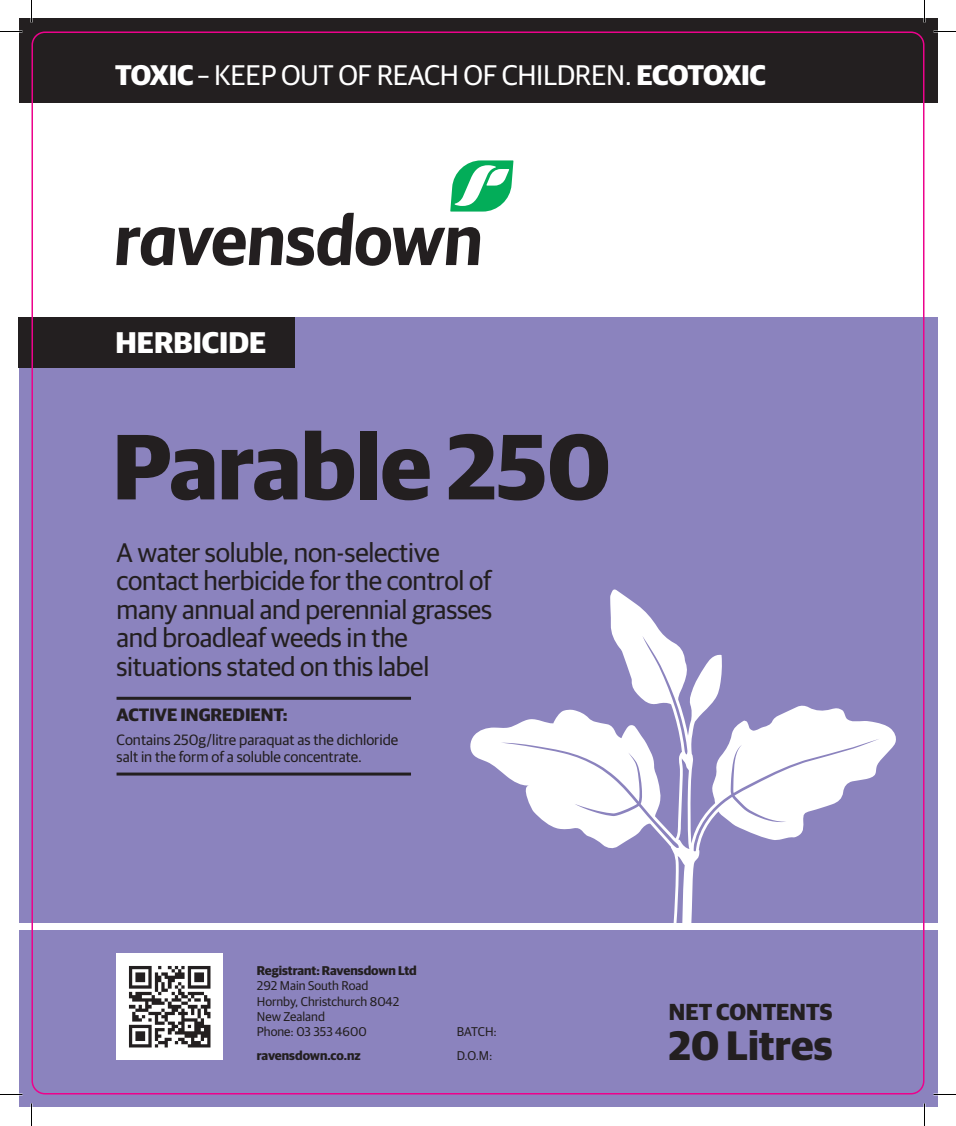
<style>
.page{position:relative;width:956px;height:1126px;background:#fff}
.page>*{position:absolute;margin:0;border:0;box-sizing:border-box;transform-origin:0 0}
.t1{font:700 93px "Guardian Sans";color:#231f20}
.t2{font:700 41.25px "Guardian Sans";color:#231f20}
.t3{font:700 30px "Guardian Sans";color:#fff}
.t4{font:28.5px "Guardian Sans";letter-spacing:-.015em;color:#fff}
.t5{font:27px/28.5px "Guardian Sans";letter-spacing:-.01em;color:#231f20}
.t6{font:700 23.25px "Guardian Sans";color:#231f20}
.t7{font:700 18px "Guardian Sans";color:#231f20}
.t8{font:15px/17.2px "Guardian Sans";color:#231f20}
.t9{font:12.75px "Guardian Sans";color:#231f20}
.t10{font:700 12.75px "Guardian Sans";color:#231f20}
.s1{font-weight:700}
</style>
<div class="page">
<div style="left:19px;top:317px;width:918px;height:790px;background:#8b83be"></div>
<div style="left:19px;top:924px;width:918px;height:6px;background:#fff"></div>
<div style="left:19px;top:19px;width:918px;height:84px;background:#231f20"></div>
<svg style="left:116px;top:160px;width:397px;height:106px"></svg>
<img style="left:117px;top:954px;width:106px;height:106px">
<div style="left:19px;top:317px;width:276px;height:51px;background:#231f20"></div>
<svg style="left:469px;top:589px;width:428px;height:335px"></svg>
<hr style="left:117px;top:697px;width:294px;height:3px;background:#231f20">
<hr style="left:117px;top:773px;width:294px;height:3px;background:#231f20">
<hr style="left:923px;top:0;width:2px;height:22px;background:#fff">
<hr style="left:923px;top:1103px;width:2px;height:23px;background:#fff">
<svg style="left:0;top:31px;width:22px;height:1px"></svg>
<svg style="left:933px;top:31px;width:23px;height:1px"></svg>
<svg style="left:0;top:1094px;width:22px;height:1px"></svg>
<svg style="left:933px;top:1094px;width:23px;height:1px"></svg>
<svg style="left:31px;top:0;width:1px;height:22px"></svg>
<svg style="left:31px;top:1103px;width:1px;height:23px"></svg>
<svg style="left:924px;top:0;width:1px;height:22px"></svg>
<svg style="left:924px;top:1103px;width:1px;height:23px"></svg>
<p class="t4" style="left:115px;top:55px;width:652px"><span class="s1">TOXIC</span> – KEEP OUT OF REACH OF CHILDREN. <span class="s1">ECOTOXIC</span></p>
<p class="t3" style="left:115px;top:320px;width:152px">HERBICIDE</p>
<p class="t1" style="left:113px;top:397px;width:500px">Parable 250</p>
<p class="t5" style="left:117px;top:536px;width:377px">A water soluble, non-selective contact herbicide for the control of many annual and perennial grasses and broadleaf weeds in the situations stated on this label</p>
<p class="t7" style="left:117px;top:701px;width:172px">ACTIVE INGREDIENT:</p>
<p class="t8" style="left:117px;top:730px;width:283px">Contains 250g/litre paraquat as the dichloride salt in the form of a soluble concentrate.</p>
<p class="t10" style="left:257px;top:961px;width:161px">Registrant: Ravensdown Ltd</p>
<p class="t9" style="left:257px;top:977px;width:113px">292 Main South Road</p>
<p class="t9" style="left:257px;top:992px;width:144px">Hornby, Christchurch 8042</p>
<p class="t9" style="left:257px;top:1007px;width:70px">New Zealand</p>
<p class="t9" style="left:257px;top:1023px;width:111px">Phone: 03 353 4600</p>
<p class="t10" style="left:257px;top:1046px;width:105px">ravensdown.co.nz</p>
<p class="t9" style="left:457px;top:1022px;width:42px">BATCH:</p>
<p class="t9" style="left:457px;top:1047px;width:37px">D.O.M:</p>
<p class="t6" style="left:669px;top:994px;width:165px">NET CONTENTS</p>
<p class="t2" style="left:669px;top:1015px;width:165px">20 Litres</p>
</div>
